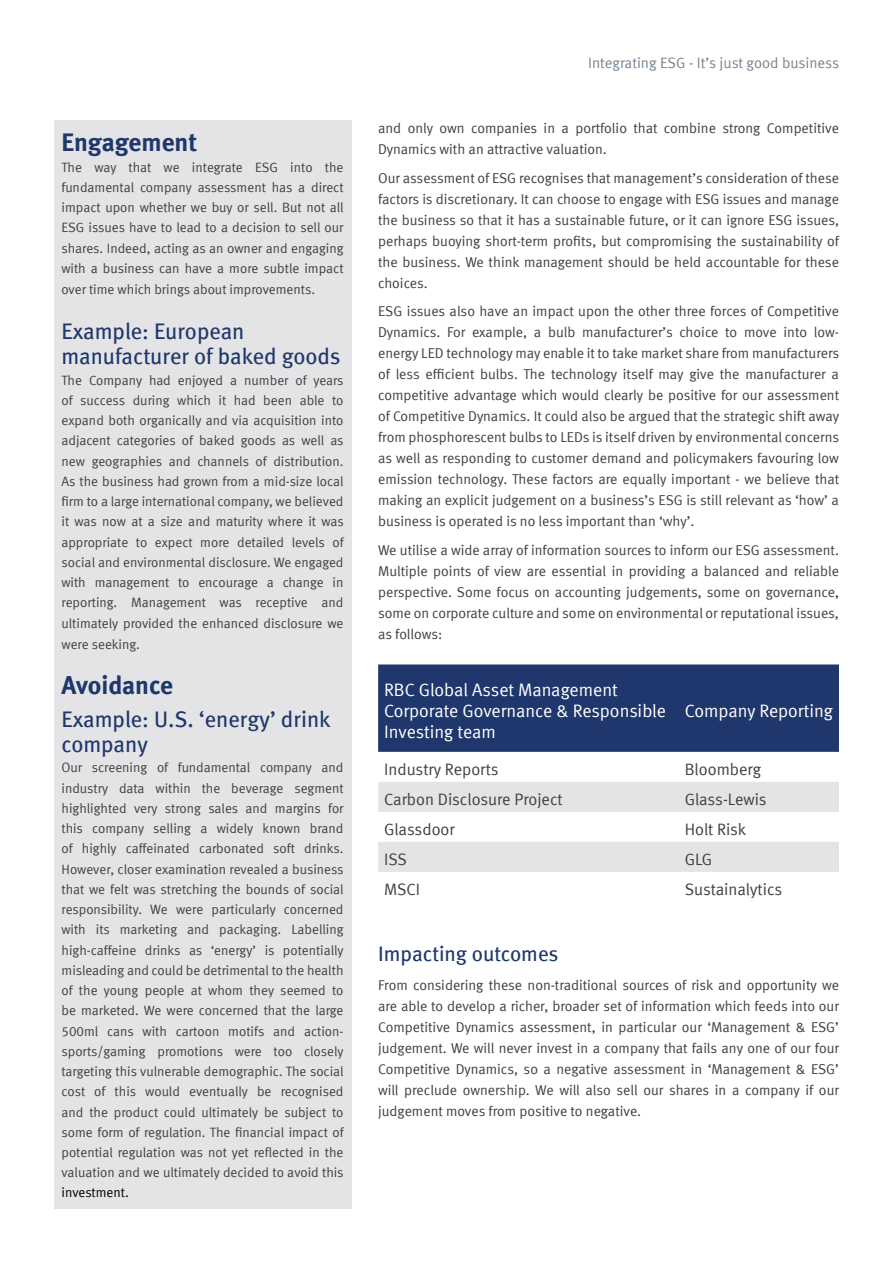
<style>
.page{position:relative;width:893px;height:1263px;background:#fff}
.page>*{position:absolute;margin:0;border:0;box-sizing:border-box;transform-origin:0 0}
.t1{font:25.5px "Meta Bold LF";color:#1f376c}
.t2{font:22.5px/25.5px "Meta Book LF";color:#1f376c}
.t3{font:21px "Meta Book LF";color:#1f376c}
.t4{font:18px/21px "Meta Normal LF";color:#fff}
.t5{font:16.5px "Meta Normal LF";color:#414042}
.t6{font:15px "Meta Normal LF";color:#778591}
.t7{font:14.25px/21px "Meta Normal LF";color:#414042;text-align:justify}
.t8{font:13.5px/20.2px "Meta Normal LF";color:#414042;text-align:justify}
.t9{font:13.5px "Meta Normal LF";color:#000}
</style>
<div class="page">
<div style="left:378px;top:664px;width:461px;height:88px;background:#1f376c"></div>
<svg style="left:378px;top:782px;width:461px;height:90px"></svg>
<div style="left:54px;top:120px;width:297px;height:1089px;background:#e4e4e6"></div>
<h1 class="t1" style="left:62px;top:127px;width:137px">Engagement</h1>
<p class="t8" style="left:62px;top:156px;width:284px">The way that we integrate ESG into the fundamental company assessment has a direct impact upon whether we buy or sell. But not all ESG issues have to lead to a decision to sell our shares. Indeed, acting as an owner and engaging with a business can have a more subtle impact over time which brings about improvements.</p>
<h2 class="t2" style="left:62px;top:318px;width:280px">Example: European manufacturer of baked goods</h2>
<p class="t8" style="left:62px;top:370px;width:284px">The Company had enjoyed a number of years of success during which it had been able to expand both organically and via acquisition into adjacent categories of baked goods as well as new geographies and channels of distribution.<br>As the business had grown from a mid-size local firm to a large international company, we believed it was now at a size and maturity where it was appropriate to expect more detailed levels of social and environmental disclosure. We engaged with management to encourage a change in reporting. Management was receptive and ultimately provided the enhanced disclosure we were seeking.</p>
<h1 class="t1" style="left:62px;top:669px;width:113px">Avoidance</h1>
<h2 class="t2" style="left:62px;top:706px;width:271px">Example: U.S. ‘energy’ drink company</h2>
<p class="t8" style="left:62px;top:757px;width:284px">Our screening of fundamental company and industry data within the beverage segment highlighted very strong sales and margins for this company selling a widely known brand of highly caffeinated carbonated soft drinks.<br>However, closer examination revealed a business that we felt was stretching the bounds of social responsibility. We were particularly concerned with its marketing and packaging. Labelling high-caffeine drinks as ‘energy’ is potentially misleading and could be detrimental to the health of the young people at whom they seemed to be marketed. We were concerned that the large 500ml cans with cartoon motifs and action&shy;sports/gaming promotions were too closely targeting this vulnerable demographic. The social cost of this would eventually be recognised and the product could ultimately be subject to some form of regulation. The financial impact of potential regulation was not yet reflected in the valuation and we ultimately decided to avoid this</p>
<p class="t9" style="left:62px;top:1184px;width:69px">investment.</p>
<p class="t6" style="left:588px;top:54px;width:252px">Integrating ESG - It’s just good business</p>
<p class="t7" style="left:378px;top:118px;width:462px">and only own companies in a portfolio that combine strong Competitive<br>Dynamics with an attractive valuation.</p>
<p class="t7" style="left:378px;top:167px;width:462px">Our assessment of ESG recognises that management’s consideration of these factors is discretionary. It can choose to engage with ESG issues and manage the business so that it has a sustainable future, or it can ignore ESG issues, perhaps buoying short-term profits, but compromising the sustainability of the business. We think management should be held accountable for these choices.</p>
<p class="t7" style="left:378px;top:301px;width:462px">ESG issues also have an impact upon the other three forces of Competitive Dynamics. For example, a bulb manufacturer’s choice to move into low&shy;energy LED technology may enable it to take market share from manufacturers of less efficient bulbs. The technology itself may give the manufacturer a competitive advantage which would clearly be positive for our assessment of Competitive Dynamics. It could also be argued that the strategic shift away from phosphorescent bulbs to LEDs is itself driven by environmental concerns as well as responding to customer demand and policymakers favouring low emission technology. These factors are equally important - we believe that making an explicit judgement on a business’s ESG is still relevant as ‘how’ a business is operated is no less important than ‘why’.</p>
<p class="t7" style="left:378px;top:539px;width:462px">We utilise a wide array of information sources to inform our ESG assessment.<br>Multiple points of view are essential in providing a balanced and reliable perspective. Some focus on accounting judgements, some on governance, some on corporate culture and some on environmental or reputational issues, as follows:</p>
<p class="t4" style="left:384px;top:679px;width:283px">RBC Global Asset Management<br>Corporate Governance &amp; Responsible<br>Investing team</p>
<p class="t4" style="left:685px;top:700px;width:150px">Company Reporting</p>
<p class="t5" style="left:384px;top:759px;width:116px">Industry Reports</p>
<p class="t5" style="left:685px;top:759px;width:78px">Bloomberg</p>
<p class="t5" style="left:384px;top:789px;width:180px">Carbon Disclosure Project</p>
<p class="t5" style="left:685px;top:789px;width:83px">Glass-Lewis</p>
<p class="t5" style="left:384px;top:819px;width:72px">Glassdoor</p>
<p class="t5" style="left:685px;top:819px;width:63px">Holt Risk</p>
<p class="t5" style="left:384px;top:849px;width:24px">ISS</p>
<p class="t5" style="left:685px;top:849px;width:29px">GLG</p>
<p class="t5" style="left:384px;top:879px;width:37px">MSCI</p>
<p class="t5" style="left:685px;top:879px;width:99px">Sustainalytics</p>
<h3 class="t3" style="left:378px;top:942px;width:182px">Impacting outcomes</h3>
<p class="t7" style="left:378px;top:974px;width:462px">From considering these non-traditional sources of risk and opportunity we are able to develop a richer, broader set of information which feeds into our Competitive Dynamics assessment, in particular our ‘Management &amp; ESG’ judgement. We will never invest in a company that fails any one of our four Competitive Dynamics, so a negative assessment in ‘Management &amp; ESG’ will preclude ownership. We will also sell our shares in a company if our judgement moves from positive to negative.</p>
</div>
